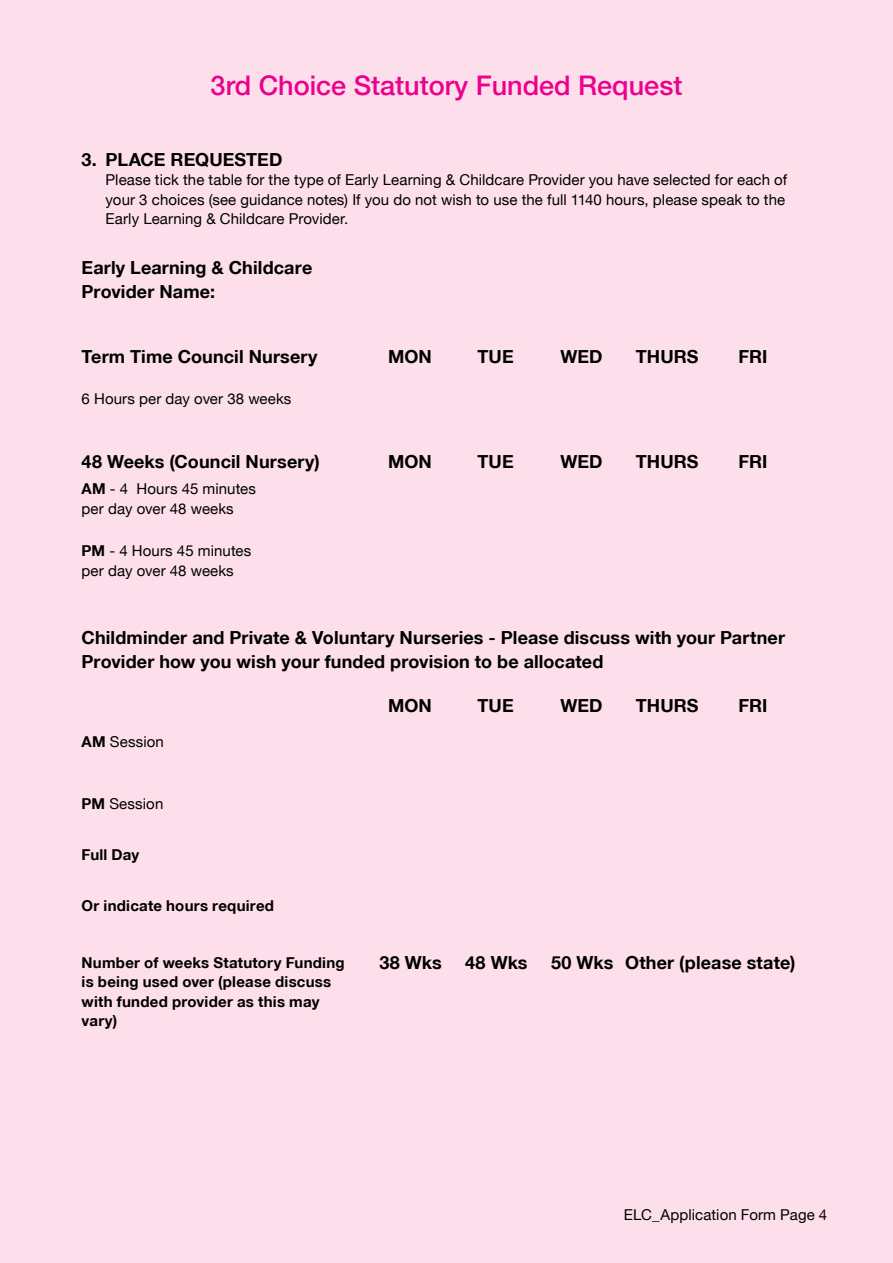
<style>
.page{position:relative;width:893px;height:1263px;background:#fcdfeb}
.page>*{position:absolute;margin:0;border:0;box-sizing:border-box;transform-origin:0 0}
.Subhead_Level_2{font:500 27px "Helvetica Neue LT";color:#ec008c}
.Subheading__black{font:700 18px/24px "Helvetica Neue LT";letter-spacing:.005em;color:#000}
.Body_text__black{font:15px/19.5px "Helvetica Neue LT";letter-spacing:.005em;color:#000}
.Body_text__black-2{font:700 15px/19.5px "Helvetica Neue LT";letter-spacing:.015em;color:#000}
.s1{font-weight:700}
</style>
<div class="page">
<h2 class="Subhead_Level_2" style="left:211px;top:69px;width:473px">3rd Choice Statutory Funded Request</h2>
<h2 class="Subheading__black" style="left:82px;top:147px;width:202px">3. PLACE REQUESTED</h2>
<p class="Body_text__black" style="left:106px;top:170px;width:683px">Please tick the table for the type of Early Learning &amp; Childcare Provider you have selected for each of your 3 choices (see guidance notes) If you do not wish to use the full 1140 hours, please speak to the<br>Early Learning &amp; Childcare Provider.</p>
<h2 class="Subheading__black" style="left:82px;top:255px;width:232px">Early Learning &amp; Childcare<br>Provider Name:</h2>
<h2 class="Subheading__black" style="left:82px;top:345px;width:238px">Term Time Council Nursery</h2>
<p class="Body_text__black" style="left:82px;top:389px;width:211px">6 Hours per day over 38 weeks</p>
<h2 class="Subheading__black" style="left:82px;top:449px;width:240px">48 Weeks (Council Nursery)</h2>
<p class="Body_text__black" style="left:82px;top:479px;width:176px"><span class="s1">AM</span> - 4 Hours 45 minutes per day over 48 weeks</p>
<p class="Body_text__black" style="left:82px;top:541px;width:171px"><span class="s1">PM</span> - 4 Hours 45 minutes per day over 48 weeks</p>
<h2 class="Subheading__black" style="left:388px;top:345px;width:45px">MON</h2>
<h2 class="Subheading__black" style="left:388px;top:449px;width:45px">MON</h2>
<h2 class="Subheading__black" style="left:478px;top:345px;width:38px">TUE</h2>
<h2 class="Subheading__black" style="left:478px;top:449px;width:38px">TUE</h2>
<h2 class="Subheading__black" style="left:560px;top:345px;width:44px">WED</h2>
<h2 class="Subheading__black" style="left:636px;top:345px;width:64px">THURS</h2>
<h2 class="Subheading__black" style="left:560px;top:449px;width:44px">WED</h2>
<h2 class="Subheading__black" style="left:636px;top:449px;width:64px">THURS</h2>
<h2 class="Subheading__black" style="left:738px;top:345px;width:30px">FRI</h2>
<h2 class="Subheading__black" style="left:738px;top:449px;width:30px">FRI</h2>
<h2 class="Subheading__black" style="left:82px;top:625px;width:705px">Childminder and Private &amp; Voluntary Nurseries - Please discuss with your Partner<br>Provider how you wish your funded provision to be allocated</h2>
<p class="Body_text__black" style="left:82px;top:732px;width:84px"><span class="s1">AM</span> Session</p>
<p class="Body_text__black" style="left:82px;top:794px;width:83px"><span class="s1">PM</span> Session</p>
<p class="Body_text__black-2" style="left:82px;top:845px;width:59px">Full Day</p>
<p class="Body_text__black-2" style="left:82px;top:896px;width:194px">Or indicate hours required</p>
<p class="Body_text__black-2" style="left:82px;top:952px;width:264px">Number of weeks Statutory Funding is being used over (please discuss with funded provider as this may vary)</p>
<h2 class="Subheading__black" style="left:388px;top:693px;width:45px">MON</h2>
<h2 class="Subheading__black" style="left:478px;top:693px;width:38px">TUE</h2>
<h2 class="Subheading__black" style="left:560px;top:693px;width:44px">WED</h2>
<h2 class="Subheading__black" style="left:636px;top:693px;width:64px">THURS</h2>
<h2 class="Subheading__black" style="left:738px;top:693px;width:30px">FRI</h2>
<h2 class="Subheading__black" style="left:379px;top:950px;width:64px">38 Wks</h2>
<h2 class="Subheading__black" style="left:465px;top:950px;width:64px">48 Wks</h2>
<h2 class="Subheading__black" style="left:551px;top:950px;width:64px">50 Wks</h2>
<h2 class="Subheading__black" style="left:625px;top:950px;width:172px">Other (please state)</h2>
<p class="Body_text__black" style="left:624px;top:1204px;width:205px">ELC_Application Form Page 4</p>
</div>
